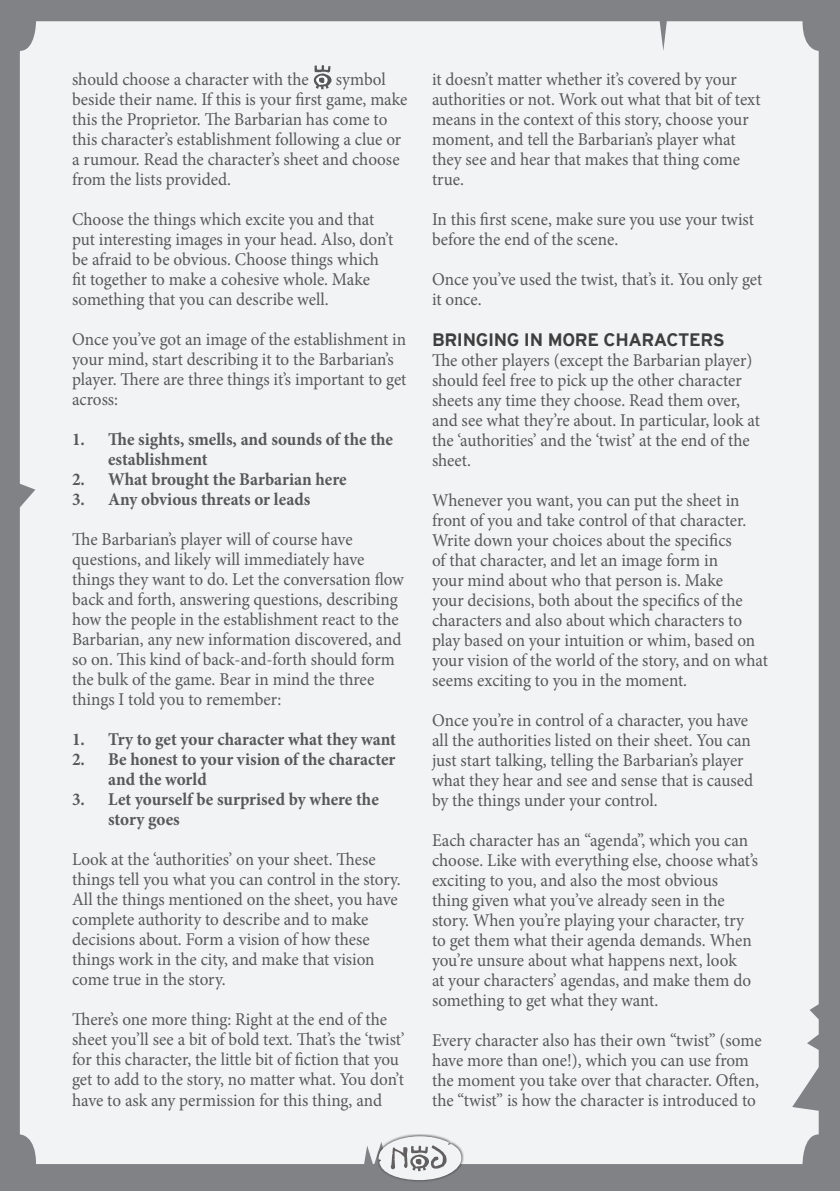
<style>
.page{position:relative;width:840px;height:1191px;background:#fff}
.page>*{position:absolute;margin:0;border:0;box-sizing:border-box;transform-origin:0 0}
.Body_Copy{font:18px/20px "Minion Pro";letter-spacing:-.005em;color:#57585a;scale:.95 1}
.Body_Copy-2{font:700 18px/20px "Minion Pro";color:#57585a;scale:.95 1}
.Sub_title{font:700 18px "Interstate Mono";letter-spacing:-.02em;color:#3e3e3f}
</style>
<div class="page">
<div style="left:0;top:0;width:839px;height:1191px;background:#808285"></div>
<div style="left:20px;top:21px;width:798px;height:1143px;background:#f2f3f4"></div>
<div style="left:375px;top:1133px;width:88px;height:49px;background:#231f20;opacity:.75"></div>
<svg style="left:378px;top:1136px;width:83px;height:44px;background:#cccdce"></svg>
<svg style="left:314px;top:65px;width:17px;height:24px"></svg>
<p class="Body_Copy" style="left:72px;top:69px;width:354px;text-indent:264px">symbol beside their name. If this is your first game, make this the Proprietor. The Barbarian has come to this character’s establishment following a clue or a rumour. Read the character’s sheet and choose from the lists provided.</p>
<p class="Body_Copy" style="left:72px;top:209px;width:339px">Choose the things which excite you and that put interesting images in your head. Also, don’t be afraid to be obvious. Choose things which fit together to make a cohesive whole. Make something that you can describe well.</p>
<p class="Body_Copy" style="left:72px;top:329px;width:353px">Once you’ve got an image of the establishment in your mind, start describing it to the Barbarian’s player. There are three things it’s important to get across:</p>
<p class="Body_Copy-2" style="left:108px;top:429px;width:301px;text-indent:-36px">1. The sights, smells, and sounds of the the establishment</p>
<p class="Body_Copy-2" style="left:72px;top:469px;width:290px">2. What brought the Barbarian here</p>
<p class="Body_Copy-2" style="left:72px;top:489px;width:252px">3. Any obvious threats or leads</p>
<p class="Body_Copy" style="left:72px;top:529px;width:351px">The Barbarian’s player will of course have questions, and likely will immediately have things they want to do. Let the conversation flow back and forth, answering questions, describing how the people in the establishment react to the Barbarian, any new information discovered, and so on. This kind of back-and-forth should form the bulk of the game. Bear in mind the three things I told you to remember:</p>
<p class="Body_Copy-2" style="left:72px;top:729px;width:342px">1. Try to get your character what they want</p>
<p class="Body_Copy-2" style="left:108px;top:749px;width:304px;text-indent:-36px">2. Be honest to your vision of the character and the world</p>
<p class="Body_Copy-2" style="left:108px;top:789px;width:286px;text-indent:-36px">3. Let yourself be surprised by where the story goes</p>
<p class="Body_Copy" style="left:72px;top:849px;width:347px">Look at the ‘authorities’ on your sheet. These things tell you what you can control in the story.<br>All the things mentioned on the sheet, you have complete authority to describe and to make decisions about. Form a vision of how these things work in the city, and make that vision come true in the story.</p>
<p class="Body_Copy" style="left:72px;top:1009px;width:351px">There’s one more thing: Right at the end of the sheet you’ll see a bit of bold text. That’s the ‘twist’ for this character, the little bit of fiction that you get to add to the story, no matter what. You don’t have to ask any permission for this thing, and</p>
<p class="Body_Copy" style="left:72px;top:69px;width:250px">should choose a character with the</p>
<p class="Body_Copy" style="left:432px;top:69px;width:347px">it doesn’t matter whether it’s covered by your authorities or not. Work out what that bit of text means in the context of this story, choose your moment, and tell the Barbarian’s player what they see and hear that makes that thing come true.</p>
<p class="Body_Copy" style="left:432px;top:209px;width:340px">In this first scene, make sure you use your twist before the end of the scene.</p>
<p class="Body_Copy" style="left:432px;top:269px;width:349px">Once you’ve used the twist, that’s it. You only get it once.</p>
<p class="Sub_title" style="left:432px;top:329px;width:294px">BRINGING IN MORE CHARACTERS</p>
<p class="Body_Copy" style="left:432px;top:350px;width:346px">The other players (except the Barbarian player) should feel free to pick up the other character sheets any time they choose. Read them over, and see what they’re about. In particular, look at the ‘authorities’ and the ‘twist’ at the end of the sheet.</p>
<p class="Body_Copy" style="left:432px;top:490px;width:355px">Whenever you want, you can put the sheet in front of you and take control of that character.<br>Write down your choices about the specifics<br>of that character, and let an image form in<br>your mind about who that person is. Make<br>your decisions, both about the specifics of the characters and also about which characters to play based on your intuition or whim, based on your vision of the world of the story, and on what seems exciting to you in the moment.</p>
<p class="Body_Copy" style="left:432px;top:710px;width:339px">Once you’re in control of a character, you have all the authorities listed on their sheet. You can just start talking, telling the Barbarian’s player what they hear and see and sense that is caused by the things under your control.</p>
<p class="Body_Copy" style="left:432px;top:830px;width:344px">Each character has an “agenda”, which you can choose. Like with everything else, choose what’s exciting to you, and also the most obvious thing given what you’ve already seen in the story. When you’re playing your character, try to get them what their agenda demands. When you’re unsure about what happens next, look<br>at your characters’ agendas, and make them do something to get what they want.</p>
<p class="Body_Copy" style="left:432px;top:1030px;width:348px">Every character also has their own “twist” (some have more than one!), which you can use from the moment you take over that character. Often, the “twist” is how the character is introduced to</p>
</div>
